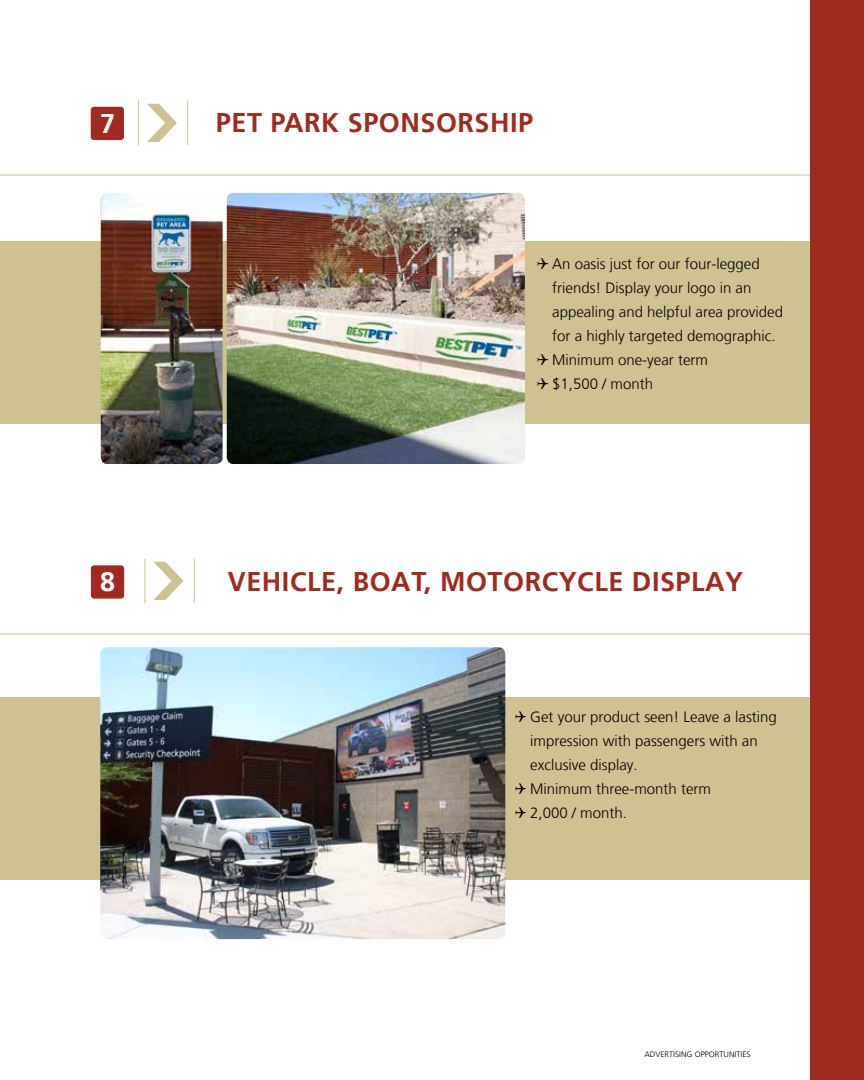
<style>
.page{position:relative;width:864px;height:1080px;background:#fff}
.page>*{position:absolute;margin:0;border:0;box-sizing:border-box;transform-origin:0 0}
.t1{font:700 27px "Frutiger LT";letter-spacing:.02em;color:#a02a1d}
.t2{font:700 27px "Frutiger LT";color:#fff}
.t3{font:300 15px/24px "Frutiger LT";color:#000}
.t4{font:300 7.8px "Frutiger LT";color:#000;scale:1.05 1}
</style>
<div class="page">
<div style="left:0;top:241px;width:864px;height:183px;background:#cec192"></div>
<div style="left:0;top:697px;width:864px;height:183px;background:#cec192"></div>
<div style="left:810px;top:0;width:54px;height:1080px;background:#a02a1d"></div>
<hr style="left:0;top:175px;width:810px;height:1px;background:#cec192">
<hr style="left:0;top:634px;width:810px;height:1px;background:#cec192">
<div style="left:91px;top:107px;width:33px;height:33px;background:#a02a1d;border-radius:3px"></div>
<div style="left:91px;top:565px;width:33px;height:34px;background:#a02a1d;border-radius:3px"></div>
<svg style="left:147px;top:103px;width:30px;height:40px"></svg>
<hr style="left:187px;top:101px;width:1px;height:44px;background:#cec192">
<hr style="left:138px;top:101px;width:1px;height:44px;background:#cec192">
<img style="left:227px;top:193px;width:298px;height:271px">
<img style="left:101px;top:193px;width:122px;height:271px">
<svg style="left:153px;top:561px;width:31px;height:39px"></svg>
<hr style="left:194px;top:559px;width:1px;height:44px;background:#cec192">
<hr style="left:145px;top:559px;width:1px;height:44px;background:#cec192">
<img style="left:100px;top:647px;width:405px;height:292px">
<h1 class="t2" style="left:100px;top:108px;width:17px">7</h1>
<h1 class="t2" style="left:100px;top:566px;width:17px">8</h1>
<h1 class="t1" style="left:216px;top:107px;width:319px">PET PARK SPONSORSHIP</h1>
<p class="t3" style="left:552px;top:252px;width:232px;text-indent:-16px">✔ An oasis just for our four-legged friends! Display your logo in an appealing and helpful area provided for a highly targeted demographic.</p>
<p class="t3" style="left:536px;top:348px;width:174px">✔ Minimum one-year term</p>
<p class="t3" style="left:536px;top:372px;width:119px">✔ $1,500 / month</p>
<h1 class="t1" style="left:228px;top:566px;width:517px">VEHICLE, BOAT, MOTORCYCLE DISPLAY</h1>
<p class="t3" style="left:530px;top:705px;width:248px;text-indent:-16px">✔ Get your product seen! Leave a lasting impression with passengers with an exclusive display.</p>
<p class="t3" style="left:514px;top:777px;width:199px">✔ Minimum three-month term</p>
<p class="t3" style="left:514px;top:801px;width:114px">✔ 2,000 / month.</p>
<p class="t4" style="left:644px;top:1050px;width:103px">ADVERTISING OPPORTUNITIES</p>
</div>
